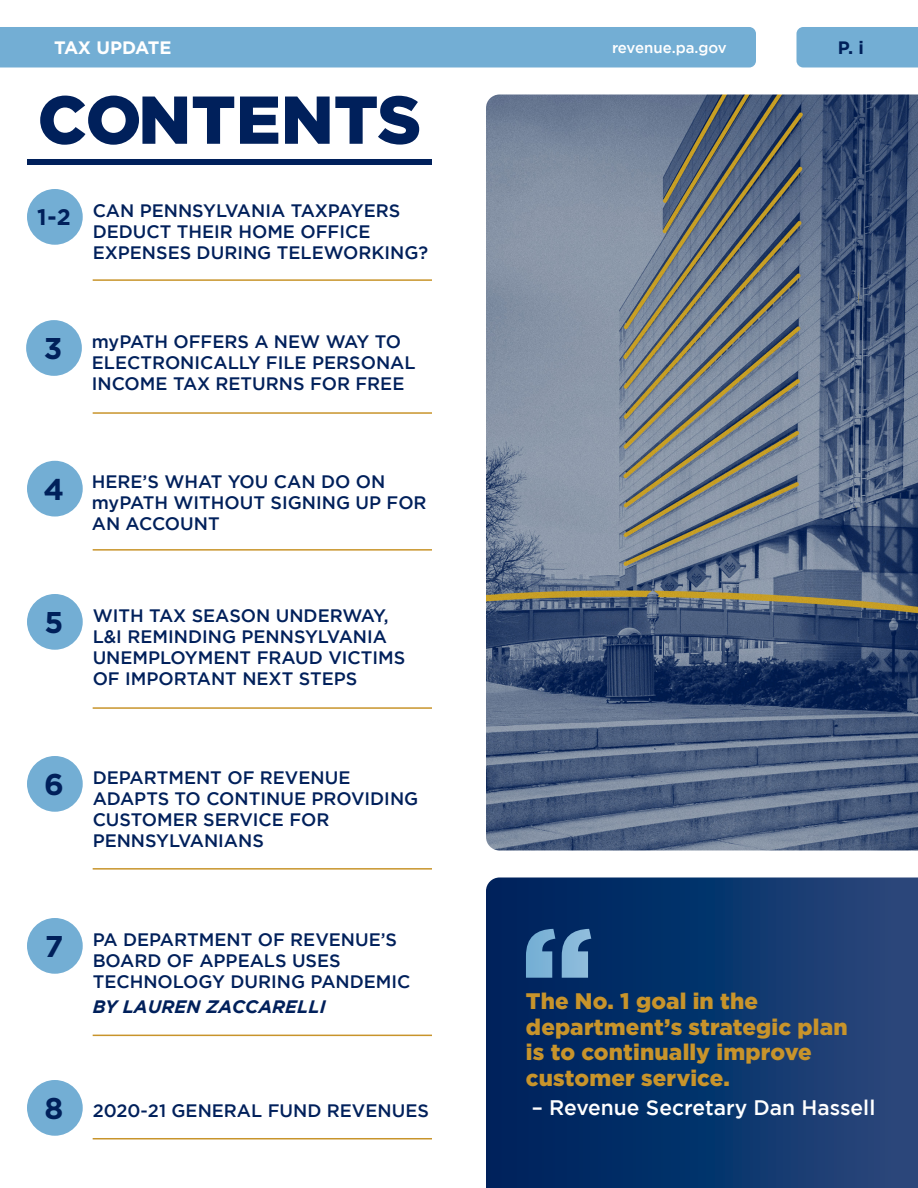
<style>
.page{position:relative;width:918px;height:1188px;background:#fff}
.page>*{position:absolute;margin:0;border:0;box-sizing:border-box;transform-origin:0 0}
.t1{font:900 67.5px "Gotham";color:#00205b}
.t2{font:700 30px "Gotham";color:#00205b}
.t3{font:900 22.5px/25.5px "Gotham";letter-spacing:.005em;color:#c8942b}
.t4{font:700 22.5px "Gotham";color:#00205b}
.t5{font:500 21px "Gotham";color:#fff}
.Table_of_Contents{font:500 18px/21px "Gotham";color:#00205b}
.t6{font:italic 700 18px "Gotham";color:#00205b}
.t7{font:700 18px "Gotham";letter-spacing:-.02em;color:#fff}
.t8{font:700 18px "Gotham";color:#00205b}
.t9{font:500 15px "Gotham";color:#fff}
</style>
<div class="page">
<div style="left:0;top:27px;width:756px;height:40px;background:#73aed4"></div>
<div style="left:796px;top:27px;width:122px;height:40px;background:#73aed4"></div>
<img style="left:486px;top:95px;width:432px;height:755px">
<svg style="left:486px;top:878px;width:432px;height:310px;background:#0d346b"></svg>
<div style="left:27px;top:159px;width:405px;height:6px;background:#00205b"></div>
<svg style="left:526px;top:929px;width:65px;height:49px;background:#5887b1"></svg>
<div style="left:27px;top:189px;width:56px;height:56px;background:#73aed4;border-radius:50%"></div>
<div style="left:27px;top:461px;width:56px;height:56px;background:#73aed4;border-radius:50%"></div>
<div style="left:27px;top:594px;width:56px;height:56px;background:#73aed4;border-radius:50%"></div>
<div style="left:27px;top:756px;width:56px;height:56px;background:#73aed4;border-radius:50%"></div>
<div style="left:27px;top:918px;width:56px;height:56px;background:#73aed4;border-radius:50%"></div>
<div style="left:26px;top:320px;width:56px;height:56px;background:#73aed4;border-radius:50%"></div>
<div style="left:27px;top:1080px;width:56px;height:56px;background:#73aed4;border-radius:50%"></div>
<hr style="left:93px;top:279px;width:339px;height:2px;background:#c8942b">
<hr style="left:93px;top:549px;width:339px;height:2px;background:#c8942b">
<hr style="left:93px;top:707px;width:339px;height:2px;background:#c8942b">
<hr style="left:93px;top:868px;width:339px;height:2px;background:#c8942b">
<hr style="left:93px;top:1035px;width:339px;height:1px;background:#c8942b">
<hr style="left:93px;top:412px;width:339px;height:2px;background:#c8942b">
<hr style="left:93px;top:1138px;width:339px;height:1px;background:#c8942b">
<p class="t7" style="left:54px;top:37px;width:119px">TAX UPDATE</p>
<p class="t9" style="left:612px;top:39px;width:116px">revenue.pa.gov</p>
<p class="t8" style="left:838px;top:37px;width:28px">P. i</p>
<p class="t1" style="left:38px;top:81px;width:385px">CONTENTS</p>
<p class="t4" style="left:37px;top:204px;width:35px">1-2</p>
<p class="Table_of_Contents" style="left:93px;top:200px;width:337px">CAN PENNSYLVANIA TAXPAYERS<br>DEDUCT THEIR HOME OFFICE<br>EXPENSES DURING TELEWORKING?</p>
<p class="t2" style="left:44px;top:331px;width:20px">3</p>
<p class="Table_of_Contents" style="left:92px;top:331px;width:325px">myPATH OFFERS A NEW WAY TO<br>ELECTRONICALLY FILE PERSONAL<br>INCOME TAX RETURNS FOR FREE</p>
<p class="t2" style="left:44px;top:472px;width:22px">4</p>
<p class="Table_of_Contents" style="left:92px;top:471px;width:336px">HERE’S WHAT YOU CAN DO ON myPATH WITHOUT SIGNING UP FOR<br>AN ACCOUNT</p>
<p class="t2" style="left:45px;top:605px;width:20px">5</p>
<p class="Table_of_Contents" style="left:93px;top:605px;width:314px">WITH TAX SEASON UNDERWAY,<br>L&amp;I REMINDING PENNSYLVANIA<br>UNEMPLOYMENT FRAUD VICTIMS<br>OF IMPORTANT NEXT STEPS</p>
<p class="t2" style="left:44px;top:767px;width:21px">6</p>
<p class="Table_of_Contents" style="left:93px;top:767px;width:327px">DEPARTMENT OF REVENUE<br>ADAPTS TO CONTINUE PROVIDING<br>CUSTOMER SERVICE FOR<br>PENNSYLVANIANS</p>
<p class="t2" style="left:45px;top:929px;width:20px">7</p>
<p class="Table_of_Contents" style="left:93px;top:929px;width:319px">PA DEPARTMENT OF REVENUE’S<br>BOARD OF APPEALS USES<br>TECHNOLOGY DURING PANDEMIC</p>
<p class="t6" style="left:93px;top:997px;width:235px">BY LAUREN ZACCARELLI</p>
<p class="t2" style="left:45px;top:1091px;width:20px">8</p>
<p class="Table_of_Contents" style="left:93px;top:1100px;width:338px">2020-21 GENERAL FUND REVENUES</p>
<p class="t3" style="left:526px;top:988px;width:323px">The No. 1 goal in the department’s strategic plan is to continually improve customer service.</p>
<p class="t5" style="left:532px;top:1095px;width:345px">– Revenue Secretary Dan Hassell</p>
</div>
